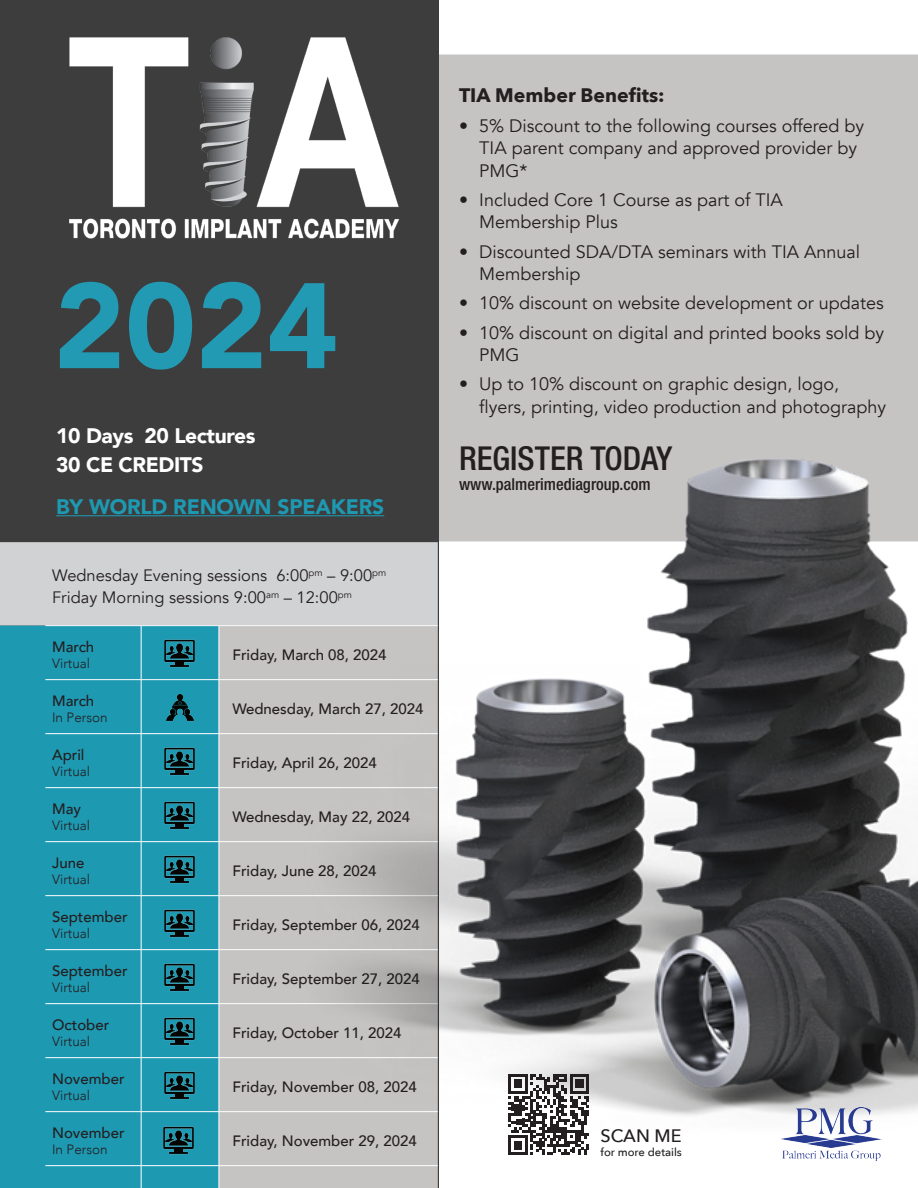
<style>
.page{position:relative;width:918px;height:1188px;background:#fff}
.page>*{position:absolute;margin:0;border:0;box-sizing:border-box;transform-origin:0 0}
.t1{font:900 120px "Avenir";color:#239ab3}
.t2{font:500 condensed 33px "Helvetica Neue LT Std";color:#231f20}
.t3{font:900 21px/28.5px "Avenir";letter-spacing:-.02em;color:#fff}
.t4{font:900 21px "Avenir";letter-spacing:-.01em;color:#1e99b2}
.t5{font:700 19.5px "Avenir Next";color:#231f20}
.t6{font:18px/22.5px "Avenir";color:#231f20}
.t7{font:500 18px "Avenir Next";color:#231f20}
.t8{font:16.5px/21.8px "Avenir";color:#231f20}
.t9{font:500 condensed 16.5px "Helvetica Neue LT Std";color:#231f20}
.t10{font:500 15px "Avenir";color:#231f20}
.t11{font:300 13.5px "Avenir";color:#231f20}
.t12{font:500 11.25px "Avenir Next";color:#231f20}
</style>
<div class="page">
<div style="left:438px;top:54px;width:480px;height:328px;background:#c6c3c3"></div>
<div style="left:0;top:0;width:438px;height:1188px;background:#3d3d3d"></div>
<img style="left:69px;top:37px;width:331px;height:202px">
<hr style="left:56px;top:515px;width:328px;height:1px;background:#1e99b2">
<div style="left:0;top:542px;width:292px;height:84px;background:#d1d2d4"></div>
<div style="left:0;top:626px;width:219px;height:562px;background:#1e99b2"></div>
<div style="left:220px;top:626px;width:218px;height:562px;background:#c6c3c3"></div>
<hr style="left:45px;top:1111px;width:96px;height:1px;background:#fff">
<hr style="left:141px;top:1111px;width:78px;height:1px;background:#fff">
<hr style="left:141px;top:1112px;width:1px;height:53px;background:#fff">
<hr style="left:219px;top:1111px;width:219px;height:1px;background:#fff">
<hr style="left:219px;top:1112px;width:1px;height:53px;background:#fff">
<hr style="left:45px;top:625px;width:96px;height:1px;background:#fff">
<hr style="left:45px;top:679px;width:96px;height:1px;background:#fff">
<hr style="left:45px;top:1165px;width:96px;height:1px;background:#fff">
<hr style="left:141px;top:625px;width:78px;height:1px;background:#fff">
<hr style="left:141px;top:626px;width:1px;height:53px;background:#fff">
<hr style="left:219px;top:625px;width:219px;height:1px;background:#fff">
<hr style="left:219px;top:626px;width:1px;height:53px;background:#fff">
<hr style="left:141px;top:1165px;width:78px;height:1px;background:#fff">
<hr style="left:219px;top:1165px;width:219px;height:1px;background:#fff">
<hr style="left:141px;top:679px;width:78px;height:1px;background:#fff">
<hr style="left:141px;top:680px;width:1px;height:53px;background:#fff">
<hr style="left:219px;top:679px;width:219px;height:1px;background:#fff">
<hr style="left:219px;top:680px;width:1px;height:53px;background:#fff">
<hr style="left:45px;top:733px;width:96px;height:1px;background:#fff">
<hr style="left:141px;top:733px;width:78px;height:1px;background:#fff">
<hr style="left:141px;top:734px;width:1px;height:53px;background:#fff">
<hr style="left:219px;top:733px;width:219px;height:1px;background:#fff">
<hr style="left:219px;top:734px;width:1px;height:53px;background:#fff">
<hr style="left:45px;top:787px;width:96px;height:1px;background:#fff">
<hr style="left:141px;top:787px;width:78px;height:1px;background:#fff">
<hr style="left:141px;top:788px;width:1px;height:53px;background:#fff">
<hr style="left:219px;top:787px;width:219px;height:1px;background:#fff">
<hr style="left:219px;top:788px;width:1px;height:53px;background:#fff">
<hr style="left:45px;top:841px;width:96px;height:1px;background:#fff">
<hr style="left:141px;top:841px;width:78px;height:1px;background:#fff">
<hr style="left:141px;top:842px;width:1px;height:53px;background:#fff">
<hr style="left:219px;top:841px;width:219px;height:1px;background:#fff">
<hr style="left:219px;top:842px;width:1px;height:53px;background:#fff">
<hr style="left:45px;top:895px;width:96px;height:1px;background:#fff">
<hr style="left:45px;top:949px;width:96px;height:1px;background:#fff">
<hr style="left:141px;top:895px;width:78px;height:1px;background:#fff">
<hr style="left:141px;top:896px;width:1px;height:53px;background:#fff">
<hr style="left:219px;top:895px;width:219px;height:1px;background:#fff">
<hr style="left:219px;top:896px;width:1px;height:53px;background:#fff">
<hr style="left:141px;top:949px;width:78px;height:1px;background:#fff">
<hr style="left:141px;top:950px;width:1px;height:53px;background:#fff">
<hr style="left:219px;top:949px;width:219px;height:1px;background:#fff">
<hr style="left:219px;top:950px;width:1px;height:53px;background:#fff">
<hr style="left:45px;top:1003px;width:96px;height:1px;background:#fff">
<hr style="left:141px;top:1003px;width:78px;height:1px;background:#fff">
<hr style="left:141px;top:1004px;width:1px;height:53px;background:#fff">
<hr style="left:219px;top:1003px;width:219px;height:1px;background:#fff">
<hr style="left:219px;top:1004px;width:1px;height:53px;background:#fff">
<hr style="left:45px;top:1057px;width:96px;height:1px;background:#fff">
<hr style="left:141px;top:1057px;width:78px;height:1px;background:#fff">
<hr style="left:141px;top:1058px;width:1px;height:53px;background:#fff">
<hr style="left:219px;top:1057px;width:219px;height:1px;background:#fff">
<hr style="left:219px;top:1058px;width:1px;height:53px;background:#fff">
<svg style="left:141px;top:1166px;width:1px;height:22px"></svg>
<svg style="left:219px;top:1166px;width:1px;height:22px"></svg>
<img style="left:163px;top:638px;width:33px;height:30px">
<img style="left:165px;top:693px;width:30px;height:28px">
<img style="left:163px;top:746px;width:33px;height:30px">
<img style="left:163px;top:800px;width:33px;height:30px">
<img style="left:163px;top:854px;width:33px;height:30px">
<img style="left:163px;top:908px;width:33px;height:30px">
<img style="left:163px;top:962px;width:33px;height:30px">
<img style="left:163px;top:1016px;width:33px;height:30px">
<img style="left:163px;top:1070px;width:33px;height:30px">
<img style="left:292px;top:382px;width:626px;height:758px">
<img style="left:780px;top:1107px;width:102px;height:54px">
<svg style="left:508px;top:1074px;width:81px;height:81px"></svg>
<img style="left:162px;top:1126px;width:33px;height:29px">
<h1 class="t1" style="left:54px;top:224px;width:286px">2024</h1>
<p class="t3" style="left:56px;top:421px;width:201px">10 Days 20 Lectures<br>30 CE CREDITS</p>
<p class="t4" style="left:56px;top:489px;width:329px">BY WORLD RENOWN SPEAKERS</p>
<p class="t8" style="left:52px;top:565px;width:336px">Wednesday Evening sessions 6:00<sup>pm</sup> – 9:00<sup>pm<br></sup>Friday Morning sessions 9:00<sup>am</sup> – 12:00<sup>pm</sup></p>
<p class="t10" style="left:52px;top:634px;width:44px">March</p>
<p class="t11" style="left:52px;top:656px;width:40px">Virtual</p>
<p class="t10" style="left:232px;top:642px;width:156px">Friday, March 08, 2024</p>
<p class="t10" style="left:52px;top:688px;width:44px">March</p>
<p class="t11" style="left:52px;top:710px;width:57px">In Person</p>
<p class="t10" style="left:232px;top:696px;width:193px">Wednesday, March 27, 2024</p>
<p class="t10" style="left:52px;top:742px;width:34px">April</p>
<p class="t11" style="left:52px;top:764px;width:40px">Virtual</p>
<p class="t10" style="left:232px;top:750px;width:146px">Friday, April 26, 2024</p>
<p class="t10" style="left:52px;top:796px;width:30px">May</p>
<p class="t11" style="left:52px;top:818px;width:40px">Virtual</p>
<p class="t10" style="left:232px;top:804px;width:179px">Wednesday, May 22, 2024</p>
<p class="t10" style="left:52px;top:850px;width:34px">June</p>
<p class="t11" style="left:52px;top:872px;width:40px">Virtual</p>
<p class="t10" style="left:232px;top:858px;width:146px">Friday, June 28, 2024</p>
<p class="t10" style="left:52px;top:904px;width:77px">September</p>
<p class="t11" style="left:52px;top:926px;width:40px">Virtual</p>
<p class="t10" style="left:232px;top:912px;width:189px">Friday, September 06, 2024</p>
<p class="t10" style="left:52px;top:958px;width:77px">September</p>
<p class="t11" style="left:52px;top:980px;width:40px">Virtual</p>
<p class="t10" style="left:232px;top:966px;width:189px">Friday, September 27, 2024</p>
<p class="t10" style="left:52px;top:1012px;width:59px">October</p>
<p class="t11" style="left:52px;top:1034px;width:40px">Virtual</p>
<p class="t10" style="left:232px;top:1020px;width:171px">Friday, October 11, 2024</p>
<p class="t10" style="left:52px;top:1066px;width:74px">November</p>
<p class="t11" style="left:52px;top:1088px;width:40px">Virtual</p>
<p class="t10" style="left:232px;top:1074px;width:186px">Friday, November 08, 2024</p>
<p class="t10" style="left:52px;top:1120px;width:74px">November</p>
<p class="t11" style="left:52px;top:1142px;width:57px">In Person</p>
<p class="t10" style="left:232px;top:1128px;width:186px">Friday, November 29, 2024</p>
<p class="t5" style="left:459px;top:79px;width:207px">TIA Member Benefits:</p>
<p class="t6" style="left:479px;top:115px;width:386px;text-indent:-20px">• 5% Discount to the following courses offered by<br>TIA parent company and approved provider by<br>PMG*</p>
<p class="t6" style="left:479px;top:189px;width:305px;text-indent:-20px">• Included Core 1 Course as part of TIA<br>Membership Plus</p>
<p class="t6" style="left:479px;top:241px;width:382px;text-indent:-20px">• Discounted SDA/DTA seminars with TIA Annual<br>Membership</p>
<p class="t6" style="left:459px;top:292px;width:426px">• 10% discount on website development or updates</p>
<p class="t6" style="left:479px;top:322px;width:406px;text-indent:-20px">• 10% discount on digital and printed books sold by<br>PMG</p>
<p class="t6" style="left:479px;top:373px;width:408px;text-indent:-20px">• Up to 10% discount on graphic design, logo, flyers, printing, video production and photography</p>
<h2 class="t2" style="left:459px;top:439px;width:215px">REGISTER TODAY</h2>
<p class="t9" style="left:459px;top:474px;width:193px">www.palmerimediagroup.com</p>
<p class="t7" style="left:601px;top:1121px;width:83px">SCAN ME</p>
<p class="t12" style="left:601px;top:1142px;width:83px">for more details</p>
</div>
